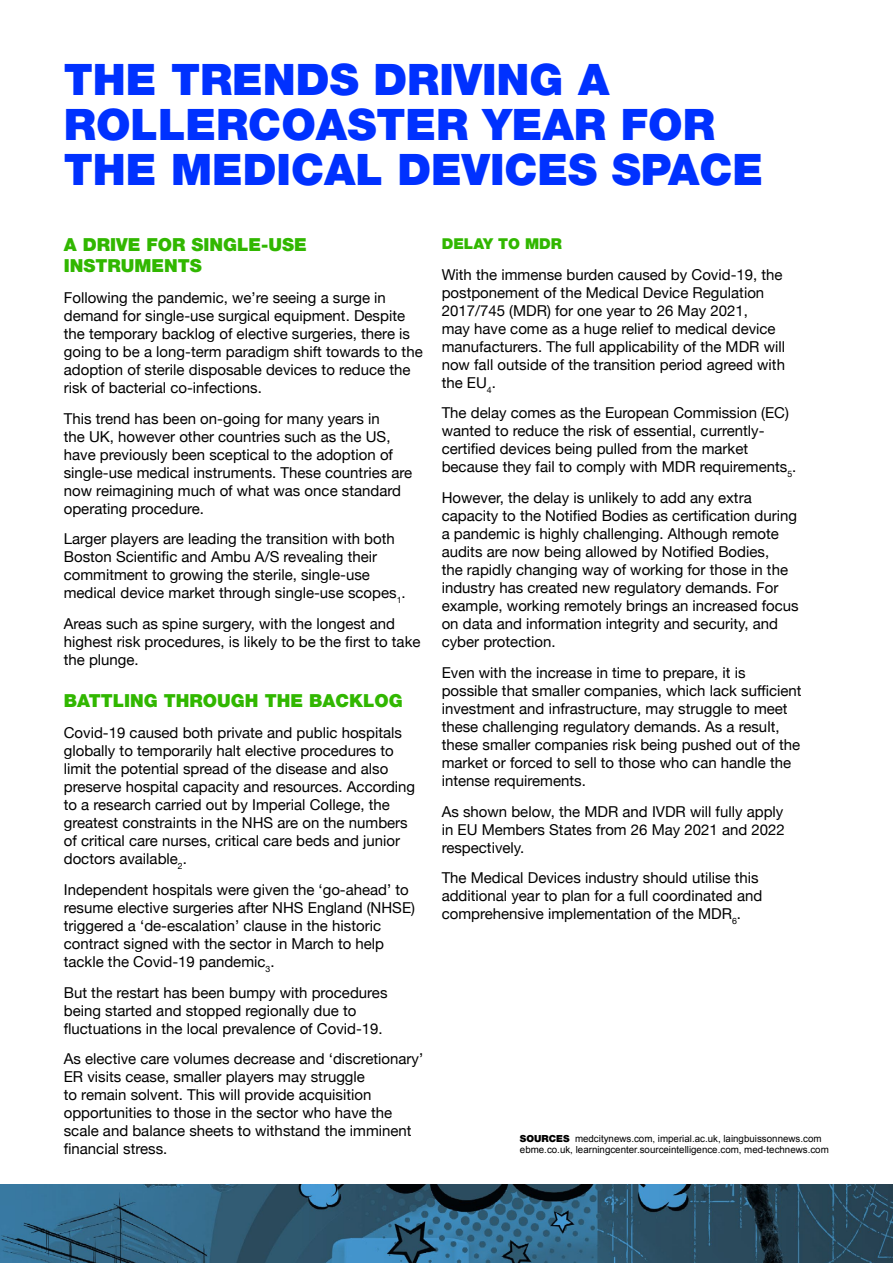
<style>
.page{position:relative;width:893px;height:1263px;background:#fff}
.page>*{position:absolute;margin:0;border:0;box-sizing:border-box;transform-origin:0 0}
.t1{font:900 43.5px/45px "Helvetica Neue LT Std";color:#0031ff}
.t2{font:900 18px/21px "Helvetica Neue LT Std";color:#31b700}
.t3{font:15px/18px "Helvetica Neue";color:#000}
.t4{font:900 15px "Helvetica Neue LT Std";color:#31b700}
.t5{font:9.75px/11.7px "Arial";color:#000}
.s1{font-family:"Helvetica Neue LT Std";font-weight:900}
</style>
<div class="page">
<img style="left:0;top:1184px;width:893px;height:79px">
<h1 class="t1" style="left:64px;top:57px;width:701px">THE TRENDS DRIVING A<br>ROLLERCOASTER YEAR FOR<br>THE MEDICAL DEVICES SPACE</h1>
<p class="t2" style="left:64px;top:234px;width:245px">A DRIVE FOR SINGLE-USE<br>INSTRUMENTS</p>
<p class="t3" style="left:64px;top:289px;width:360px">Following the pandemic, we’re seeing a surge in demand for single-use surgical equipment. Despite the temporary backlog of elective surgeries, there is going to be a long-term paradigm shift towards to the adoption of sterile disposable devices to reduce the risk of bacterial co-infections.</p>
<p class="t3" style="left:64px;top:410px;width:350px">This trend has been on-going for many years in<br>the UK, however other countries such as the US, have previously been sceptical to the adoption of single-use medical instruments. These countries are now reimagining much of what was once standard operating procedure.</p>
<p class="t3" style="left:64px;top:531px;width:343px">Larger players are leading the transition with both Boston Scientific and Ambu A/S revealing their commitment to growing the sterile, single-use medical device market through single-use scopes<sub>1</sub>.</p>
<p class="t3" style="left:64px;top:616px;width:358px">Areas such as spine surgery, with the longest and highest risk procedures, is likely to be the first to take the plunge.</p>
<p class="t2" style="left:64px;top:690px;width:340px">BATTLING THROUGH THE BACKLOG</p>
<p class="t3" style="left:64px;top:725px;width:353px">Covid-19 caused both private and public hospitals globally to temporarily halt elective procedures to limit the potential spread of the disease and also preserve hospital capacity and resources. According to a research carried out by Imperial College, the greatest constraints in the NHS are on the numbers of critical care nurses, critical care beds and junior doctors available<sub>2</sub>.</p>
<p class="t3" style="left:64px;top:881px;width:353px">Independent hospitals were given the ‘go-ahead’ to resume elective surgeries after NHS England (NHSE) triggered a ‘de-escalation’ clause in the historic contract signed with the sector in March to help tackle the Covid-19 pandemic<sub>3</sub>.</p>
<p class="t3" style="left:64px;top:984px;width:325px">But the restart has been bumpy with procedures being started and stopped regionally due to fluctuations in the local prevalence of Covid-19.</p>
<p class="t3" style="left:64px;top:1051px;width:361px">As elective care volumes decrease and ‘discretionary’ ER visits cease, smaller players may struggle<br>to remain solvent. This will provide acquisition opportunities to those in the sector who have the scale and balance sheets to withstand the imminent financial stress.</p>
<p class="t4" style="left:442px;top:235px;width:122px">DELAY TO MDR</p>
<p class="t3" style="left:442px;top:266px;width:345px">With the immense burden caused by Covid-19, the postponement of the Medical Device Regulation 2017/745 (MDR) for one year to 26 May 2021,<br>may have come as a huge relief to medical device manufacturers. The full applicability of the MDR will now fall outside of the transition period agreed with the EU<sub>4</sub>.</p>
<p class="t3" style="left:442px;top:405px;width:356px">The delay comes as the European Commission (EC) wanted to reduce the risk of essential, currently&shy;certified devices being pulled from the market because they fail to comply with MDR requirements<sub>5</sub>.</p>
<p class="t3" style="left:442px;top:490px;width:358px">However, the delay is unlikely to add any extra capacity to the Notified Bodies as certification during a pandemic is highly challenging. Although remote audits are now being allowed by Notified Bodies,<br>the rapidly changing way of working for those in the industry has created new regulatory demands. For example, working remotely brings an increased focus on data and information integrity and security, and cyber protection.</p>
<p class="t3" style="left:442px;top:664px;width:361px">Even with the increase in time to prepare, it is possible that smaller companies, which lack sufficient investment and infrastructure, may struggle to meet these challenging regulatory demands. As a result, these smaller companies risk being pushed out of the market or forced to sell to those who can handle the intense requirements.</p>
<p class="t3" style="left:442px;top:803px;width:345px;text-align:justify">As shown below, the MDR and IVDR will fully apply in EU Members States from 26 May 2021 and 2022 respectively.</p>
<p class="t3" style="left:442px;top:870px;width:322px">The Medical Devices industry should utilise this additional year to plan for a full coordinated and comprehensive implementation of the MDR<sub>6</sub>.</p>
<p class="t5" style="left:520px;top:1132px;width:310px"><span class="s1">SOURCES</span> medcitynews.com, imperial.ac.uk, laingbuissonnews.com ebme.co.uk, learningcenter.sourceintelligence.com, med-technews.com</p>
</div>
